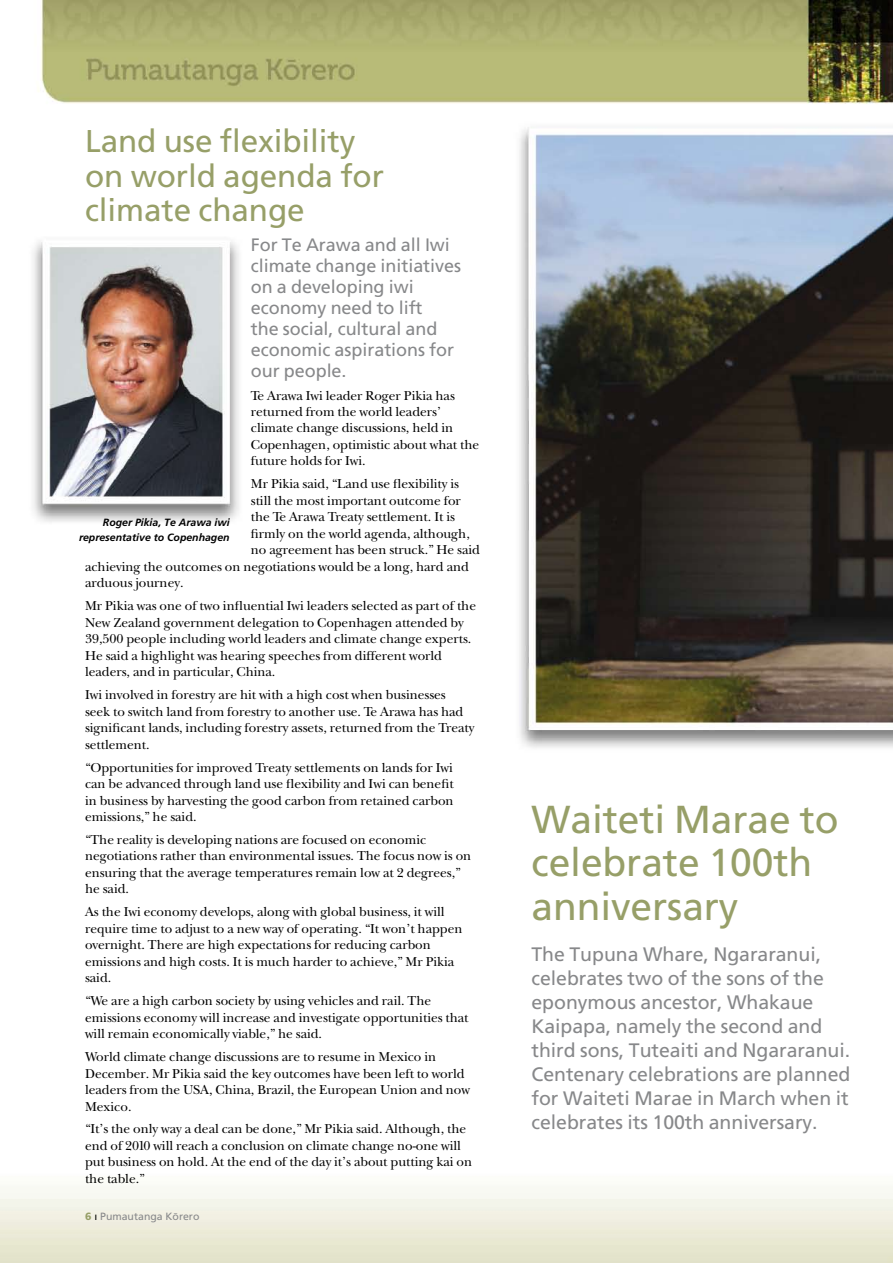
<style>
.page{position:relative;width:893px;height:1263px;background:#fff}
.page>*{position:absolute;margin:0;border:0;box-sizing:border-box;transform-origin:0 0}
.t1{font:39px/43.5px "Maori Frutiger";letter-spacing:-.005em;color:#979f68}
.t2{font:31.5px/34.5px "Maori Frutiger";letter-spacing:-.005em;color:#979f68}
.t3{font:19.5px/24px "Maori Frutiger";letter-spacing:-.005em;color:#87888a}
.t4{font:18px/21px "Maori Frutiger";letter-spacing:-.005em;color:#87888a}
.t5{font:13.5px/16.5px "Maori New Baskerville";letter-spacing:-.005em;color:#000}
.t6{font:italic 700 10.5px/15px "Maori Frutiger";color:#000;text-align:right}
.t7{font:10.5px "Maori Frutiger";color:#87888a}
.s1{font-weight:900;color:#979f68}
.s2{color:#000}
</style>
<div class="page">
<img style="left:0;top:0;width:893px;height:1263px">
<h2 class="t2" style="left:85px;top:124px;width:300px">Land use flexibility on world agenda for climate change</h2>
<h3 class="t4" style="left:251px;top:234px;width:212px">For Te Arawa and all Iwi climate change initiatives on a developing iwi economy need to lift<br>the social, cultural and economic aspirations for our people.</h3>
<p class="t5" style="left:251px;top:387px;width:230px">Te Arawa Iwi leader Roger Pikia has returned from the world leaders’ climate change discussions, held in<br>Copenhagen, optimistic about what the future holds for Iwi.</p>
<p class="t5" style="left:251px;top:476px;width:210px">Mr Pikia said, “Land use flexibility is</p>
<p class="t5" style="left:251px;top:492px;width:212px">still the most important outcome for</p>
<p class="t5" style="left:251px;top:509px;width:206px">the Te Arawa Treaty settlement. It is</p>
<p class="t5" style="left:251px;top:525px;width:220px">firmly on the world agenda, although,</p>
<p class="t5" style="left:251px;top:542px;width:231px">no agreement has been struck.” He said</p>
<p class="t5" style="left:85px;top:558px;width:385px">achieving the outcomes on negotiations would be a long, hard and</p>
<p class="t5" style="left:85px;top:575px;width:100px">arduous journey.</p>
<p class="t5" style="left:85px;top:597px;width:393px">Mr Pikia was one of two influential Iwi leaders selected as part of the New Zealand government delegation to Copenhagen attended by 39,500 people including world leaders and climate change experts.<br>He said a highlight was hearing speeches from different world leaders, and in particular, China.</p>
<p class="t5" style="left:85px;top:686px;width:391px">Iwi involved in forestry are hit with a high cost when businesses<br>seek to switch land from forestry to another use. Te Arawa has had significant lands, including forestry assets, returned from the Treaty settlement.</p>
<p class="t5" style="left:85px;top:759px;width:370px;text-align:justify">“Opportunities for improved Treaty settlements on lands for Iwi can be advanced through land use flexibility and Iwi can benefit in business by harvesting the good carbon from retained carbon emissions,” he said.</p>
<p class="t5" style="left:85px;top:831px;width:388px">“The reality is developing nations are focused on economic negotiations rather than environmental issues. The focus now is on ensuring that the average temperatures remain low at 2 degrees,” he said.</p>
<p class="t5" style="left:85px;top:903px;width:379px">As the Iwi economy develops, along with global business, it will require time to adjust to a new way of operating. “It won’t happen overnight. There are high expectations for reducing carbon emissions and high costs. It is much harder to achieve,” Mr Pikia said.</p>
<p class="t5" style="left:85px;top:992px;width:385px">“We are a high carbon society by using vehicles and rail. The emissions economy will increase and investigate opportunities that will remain economically viable,” he said.</p>
<p class="t5" style="left:85px;top:1048px;width:386px">World climate change discussions are to resume in Mexico in December. Mr Pikia said the key outcomes have been left to world leaders from the USA, China, Brazil, the European Union and now Mexico.</p>
<p class="t5" style="left:85px;top:1121px;width:389px">“It’s the only way a deal can be done,” Mr Pikia said. Although, the end of 2010 will reach a conclusion on climate change no-one will put business on hold. At the end of the day it’s about putting kai on the table.”</p>
<p class="t6" style="left:79px;top:515px;width:152px">Roger Pikia, Te Arawa iwi representative to Copenhagen</p>
<p class="t7" style="left:85px;top:1210px;width:116px"><span class="s1">6</span> <span class="s2">ı</span> Pumautanga Körero</p>
<h1 class="t1" style="left:531px;top:797px;width:309px">Waiteti Marae to celebrate 100th anniversary</h1>
<p class="t3" style="left:531px;top:942px;width:320px">The Tupuna Whare, Ngararanui, celebrates two of the sons of the eponymous ancestor, Whakaue Kaipapa, namely the second and third sons, Tuteaiti and Ngararanui.<br>Centenary celebrations are planned for Waiteti Marae in March when it celebrates its 100th anniversary.</p>
</div>
